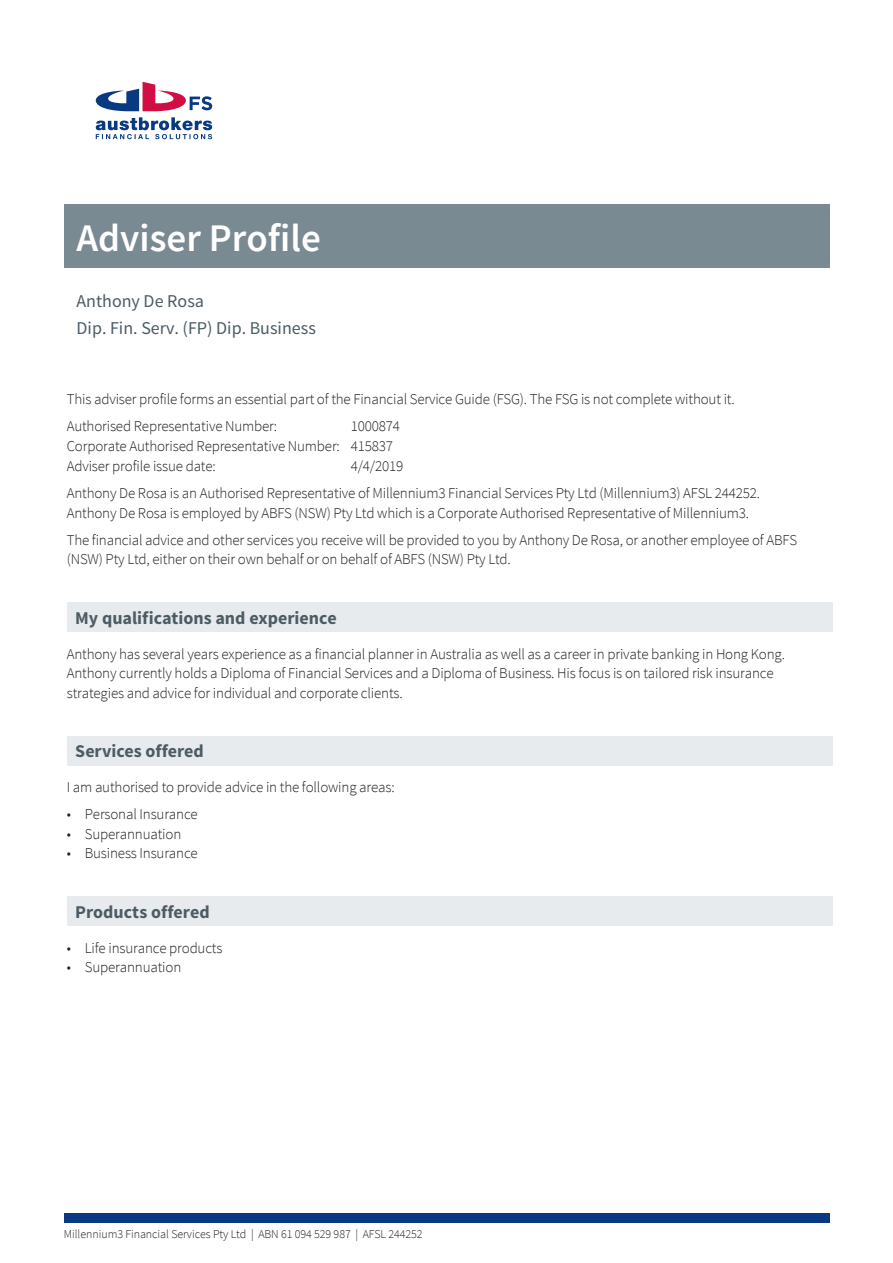
<style>
.page{position:relative;width:893px;height:1263px;background:#fff}
.page>*{position:absolute;margin:0;border:0;box-sizing:border-box;transform-origin:0 0}
.t1{font:600 39px "Source Sans Pro";color:#fff}
.t2{font:700 18px "Source Sans Pro";color:#4c5c65}
.t3{font:18px/27px "Source Sans Pro";color:#4c5c65}
.t4{font:300 15px/27px "Source Sans Pro";letter-spacing:-.01em;color:#231f20}
.t5{font:300 12px "Source Sans Pro";letter-spacing:-.005em;color:#231f20}
</style>
<div class="page">
<div style="left:64px;top:204px;width:765px;height:64px;background:#7a8a92"></div>
<div style="left:64px;top:1213px;width:765px;height:9px;background:#083981"></div>
<svg style="left:95px;top:82px;width:117px;height:29px"></svg>
<svg style="left:96px;top:117px;width:116px;height:22px"></svg>
<div style="left:67px;top:603px;width:765px;height:29px;background:#e8ebee"></div>
<div style="left:67px;top:736px;width:765px;height:29px;background:#e8ebee"></div>
<div style="left:67px;top:897px;width:765px;height:29px;background:#e8ebee"></div>
<h1 class="t1" style="left:77px;top:215px;width:246px">Adviser Profile</h1>
<p class="t3" style="left:77px;top:289px;width:241px">Anthony De Rosa<br>Dip. Fin. Serv. (FP) Dip. Business</p>
<p class="t4" style="left:67px;top:386px;width:669px">This adviser profile forms an essential part of the Financial Service Guide (FSG). The FSG is not complete without it.<br>Authorised Representative Number:</p>
<p class="t4" style="left:67px;top:417px;width:335px;line-height:20.2px;text-indent:284px">1000874<br>Corporate Authorised Representative Number: 415837<br>Adviser profile issue date:</p>
<p class="t4" style="left:67px;top:454px;width:694px;text-indent:284px">4/4/2019<br>Anthony De Rosa is an Authorised Representative of Millennium3 Financial Services Pty Ltd (Millennium3) AFSL 244252.</p>
<p class="t4" style="left:67px;top:500px;width:731px">Anthony De Rosa is employed by ABFS (NSW) Pty Ltd which is a Corporate Authorised Representative of Millennium3.<br>The financial advice and other services you receive will be provided to you by Anthony De Rosa, or another employee of ABFS</p>
<p class="t4" style="left:67px;top:547px;width:445px">(NSW) Pty Ltd, either on their own behalf or on behalf of ABFS (NSW) Pty Ltd.</p>
<p class="t2" style="left:75px;top:611px;width:263px">My qualifications and experience</p>
<p class="t4" style="left:67px;top:645px;width:719px;line-height:19.5px">Anthony has several years experience as a financial planner in Australia as well as a career in private banking in Hong Kong.<br>Anthony currently holds a Diploma of Financial Services and a Diploma of Business. His focus is on tailored risk insurance strategies and advice for individual and corporate clients.</p>
<p class="t2" style="left:75px;top:744px;width:130px">Services offered</p>
<p class="t4" style="left:67px;top:775px;width:329px">I am authorised to provide advice in the following areas:</p>
<p class="t4" style="left:67px;top:802px;width:133px">• Personal Insurance</p>
<p class="t4" style="left:67px;top:821px;width:116px">• Superannuation</p>
<p class="t4" style="left:67px;top:841px;width:133px">• Business Insurance</p>
<p class="t2" style="left:75px;top:905px;width:136px">Products offered</p>
<p class="t4" style="left:67px;top:935px;width:157px">• Life insurance products</p>
<p class="t4" style="left:67px;top:955px;width:116px">• Superannuation</p>
<p class="t5" style="left:64px;top:1229px;width:360px">Millennium3 Financial Services Pty Ltd | ABN 61 094 529 987 | AFSL 244252</p>
</div>
